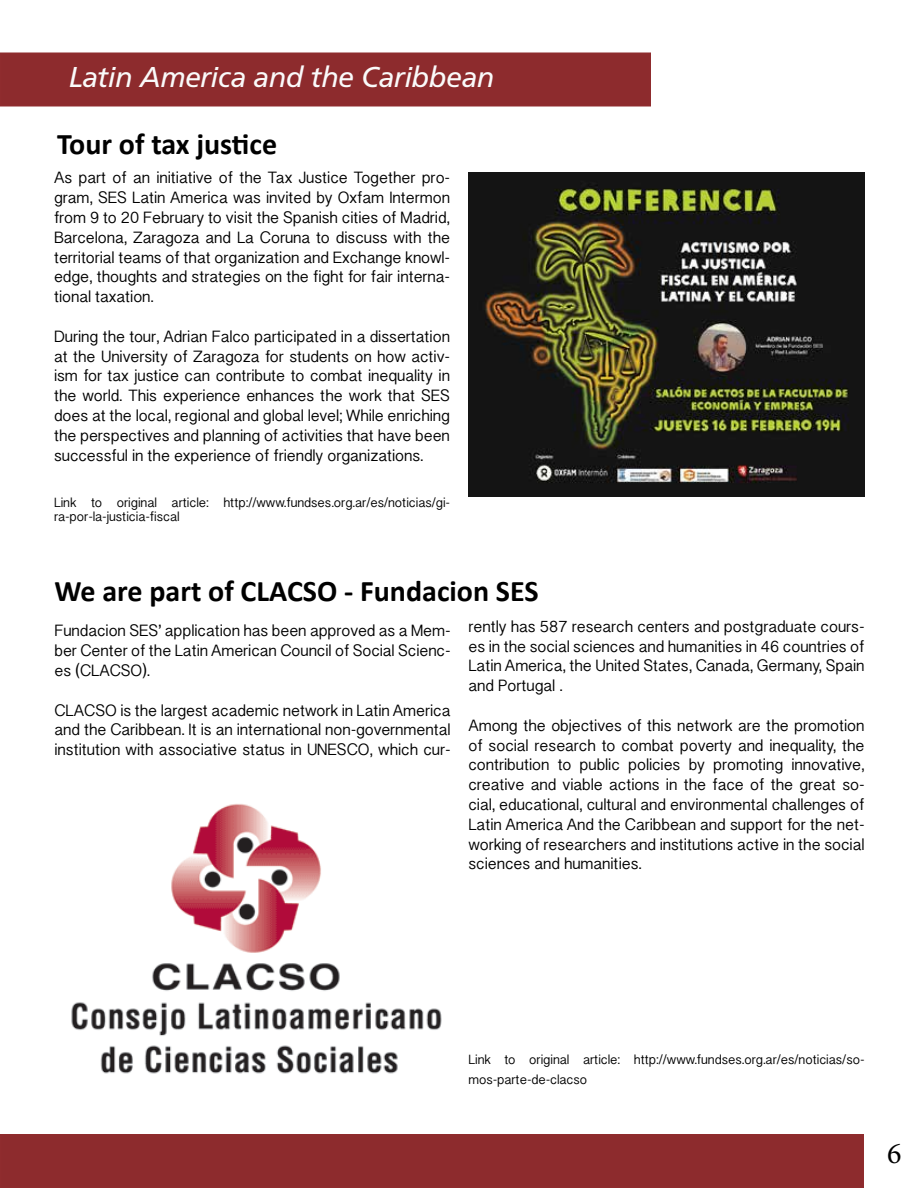
<style>
.page{position:relative;width:918px;height:1188px;background:#fff}
.page>*{position:absolute;margin:0;border:0;box-sizing:border-box;transform-origin:0 0}
.t1{font:700 30px "Calibri";color:#000}
.t2{font:italic 30px "Carto Gothic Std";color:#fafafa}
.t3{font:30px "Minion Pro";color:#000}
.t4{font:16.5px/19.8px "Tamil Sangam MN";color:#000;text-align:justify}
.t5{font:13.5px/13.5px "Tamil Sangam MN";color:#000}
</style>
<div class="page">
<div style="left:1px;top:1135px;width:862px;height:52px;background:#8d2b2d"></div>
<div style="left:0;top:1134px;width:864px;height:54px;border:2px solid #8f2c2e"></div>
<div style="left:1px;top:53px;width:649px;height:53px;background:#8d2b2d"></div>
<div style="left:0;top:52px;width:651px;height:54px;border:2px solid #8f2c2e"></div>
<img style="left:468px;top:172px;width:396px;height:325px">
<img style="left:71px;top:803px;width:371px;height:271px">
<h1 class="t2" style="left:69px;top:60px;width:427px">Latin America and the Caribbean</h1>
<h1 class="t1" style="left:57px;top:125px;width:222px">Tour of tax justice</h1>
<p class="t4" style="left:54px;top:169px;width:398px">As part of an initiative of the Tax Justice Together pro&shy;gram, SES Latin America was invited by Oxfam Intermon from 9 to 20 February to visit the Spanish cities of Madrid, Barcelona, Zaragoza and La Coruna to discuss with the territorial teams of that organization and Exchange knowl&shy;edge, thoughts and strategies on the fight for fair interna&shy;tional taxation.</p>
<p class="t4" style="left:54px;top:328px;width:398px">During the tour, Adrian Falco participated in a dissertation at the University of Zaragoza for students on how activ&shy;ism for tax justice can contribute to combat inequality in the world. This experience enhances the work that SES does at the local, regional and global level; While enriching the perspectives and planning of activities that have been successful in the experience of friendly organizations.</p>
<p class="t5" style="left:54px;top:497px;width:398px">Link to original article: http://www.fundses.org.ar/es/noticias/gi&shy;ra-por-la-justicia-fiscal</p>
<h1 class="t1" style="left:54px;top:572px;width:486px">We are part of CLACSO - Fundacion SES</h1>
<p class="t4" style="left:54px;top:622px;width:398px">Fundacion SES’ application has been approved as a Mem&shy;ber Center of the Latin American Council of Social Scienc&shy;es (CLACSO).</p>
<p class="t4" style="left:54px;top:701px;width:398px">CLACSO is the largest academic network in Latin America and the Caribbean. It is an international non-governmental institution with associative status in UNESCO, which cur-</p>
<p class="t4" style="left:468px;top:618px;width:398px">rently has 587 research centers and postgraduate cours&shy;es in the social sciences and humanities in 46 countries of Latin America, the United States, Canada, Germany, Spain and Portugal .</p>
<p class="t4" style="left:468px;top:717px;width:398px">Among the objectives of this network are the promotion of social research to combat poverty and inequality, the contribution to public policies by promoting innovative, creative and viable actions in the face of the great so&shy;cial, educational, cultural and environmental challenges of Latin America And the Caribbean and support for the net&shy;working of researchers and institutions active in the social sciences and humanities.</p>
<p class="t5" style="left:468px;top:1050px;width:397px;line-height:19.8px">Link to original article: http://www.fundses.org.ar/es/noticias/so&shy;mos-parte-de-clacso</p>
<h1 class="t3" style="left:887px;top:1134px;width:16px">6</h1>
</div>
